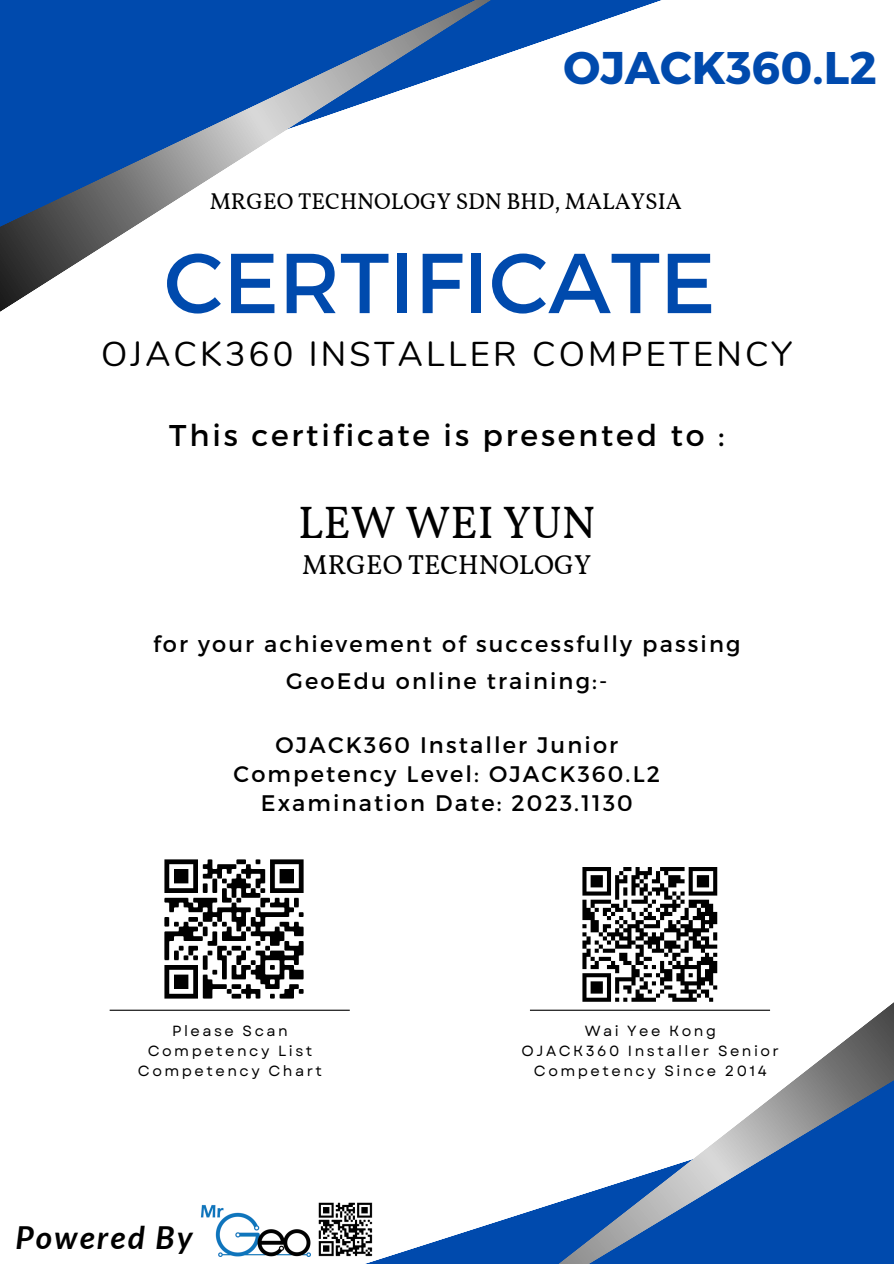
<style>
.page{position:relative;width:894px;height:1264px;background:#fff}
.page>*{position:absolute;margin:0;border:0;box-sizing:border-box;transform-origin:0 0}
.t1{font:84.75px "Montserrat";color:#004aad}
.t2{font:700 45.75px "Montserrat";color:#004aad}
.t3{font:45.3px "Vollkorn";color:#000}
.t4{font:34.35px "Nunito";letter-spacing:.095em;color:#000}
.t5{font:italic 700 31.65px "Lato";letter-spacing:.07em;color:#000}
.t6{font:30px "Montserrat";letter-spacing:.095em;color:#000}
.t7{font:27.3px "Vollkorn";color:#000}
.t8{font:22.8px "Vollkorn";color:#000}
.t9{font:22.5px "Montserrat";letter-spacing:.095em;color:#000}
.t10{font:14.7px "Garet";letter-spacing:.17em;color:#000}
</style>
<div class="page">
<hr style="left:110px;top:1009px;width:239px;height:1px;background:#000">
<svg style="left:509px;top:0;width:152px;height:53px"></svg>
<svg style="left:0;top:0;width:509px;height:310px"></svg>
<svg style="left:234px;top:1009px;width:249px;height:254px"></svg>
<svg style="left:483px;top:1003px;width:410px;height:260px"></svg>
<img style="left:164px;top:859px;width:140px;height:140px">
<img style="left:317px;top:1202px;width:56px;height:54px">
<img style="left:200px;top:1202px;width:110px;height:54px">
<div style="left:578px;top:862px;width:143px;height:143px;background:#fff"></div>
<svg style="left:582px;top:867px;width:136px;height:135px"></svg>
<p class="t2" style="left:563px;top:38px;width:314px">OJACK360.L2</p>
<p class="t8" style="left:210px;top:187px;width:473px">MRGEO TECHNOLOGY SDN BHD, MALAYSIA</p>
<p class="t1" style="left:164px;top:228px;width:552px">CERTIFICATE</p>
<p class="t4" style="left:101px;top:331px;width:692px">OJACK360 INSTALLER COMPETENCY</p>
<p class="t6" style="left:169px;top:416px;width:556px">This certificate is presented to :</p>
<p class="t3" style="left:298px;top:495px;width:299px">LEW WEI YUN</p>
<p class="t7" style="left:302px;top:548px;width:290px">MRGEO TECHNOLOGY</p>
<p class="t9" style="left:153px;top:629px;width:588px">for your achievement of successfully passing</p>
<p class="t9" style="left:286px;top:666px;width:322px">GeoEdu online training:-</p>
<p class="t9" style="left:275px;top:730px;width:344px">OJACK360 Installer Junior</p>
<p class="t9" style="left:233px;top:759px;width:428px">Competency Level: OJACK360.L2</p>
<p class="t9" style="left:261px;top:788px;width:373px">Examination Date: 2023.1130</p>
<p class="t10" style="left:172px;top:1020px;width:117px">Please Scan</p>
<p class="t10" style="left:148px;top:1040px;width:166px">Competency List</p>
<p class="t10" style="left:138px;top:1060px;width:186px">Competency Chart</p>
<p class="t5" style="left:15px;top:1217px;width:178px">Powered By</p>
<p class="t10" style="left:584px;top:1020px;width:133px">Wai Yee Kong</p>
<p class="t10" style="left:521px;top:1040px;width:259px">OJACK360 Installer Senior</p>
<p class="t10" style="left:533px;top:1060px;width:234px">Competency Since 2014</p>
</div>
